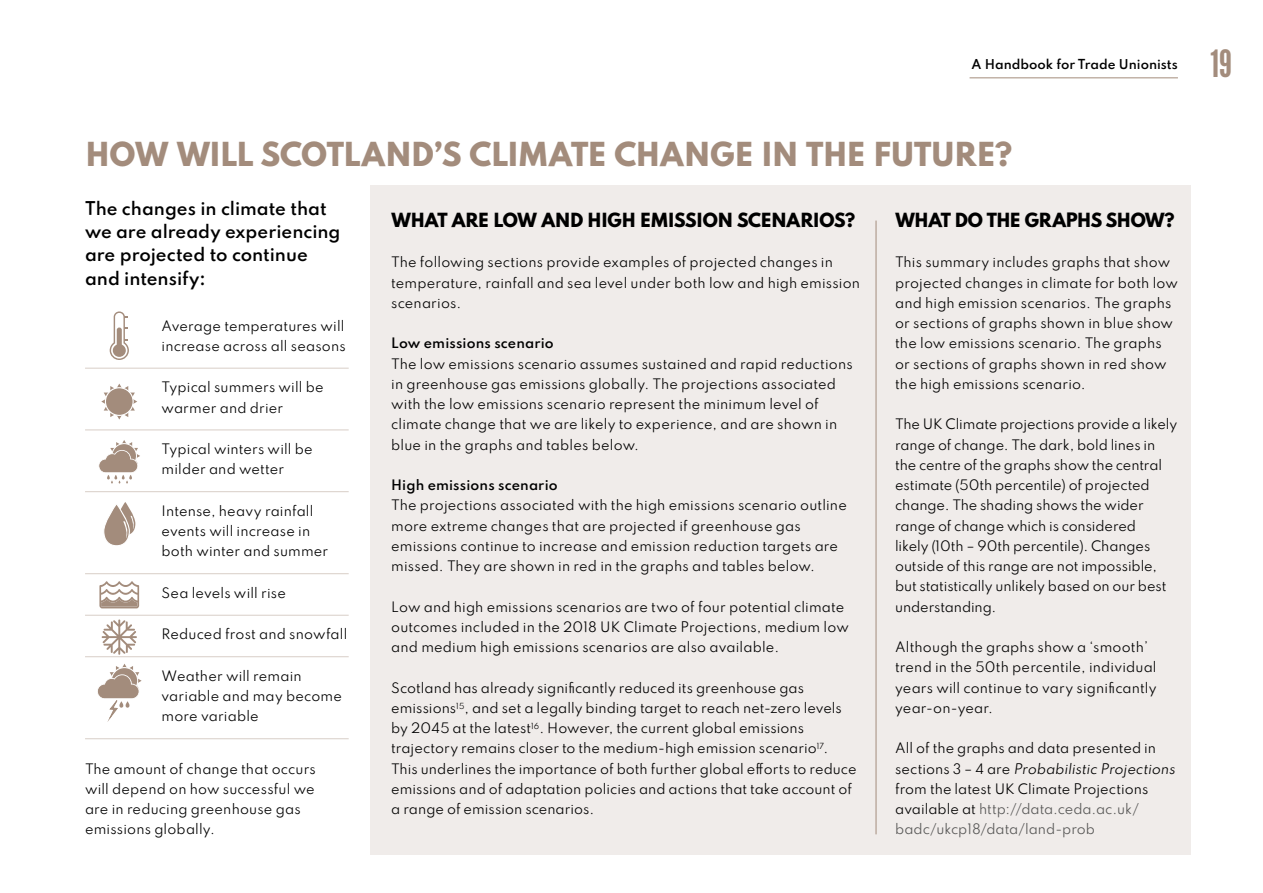
<style>
.page{position:relative;width:1263px;height:893px;background:#fff}
.page>*{position:absolute;margin:0;border:0;box-sizing:border-box;transform-origin:0 0}
.t1{font:37.5px "League Gothic";color:#a38c7c}
.t2{font:800 29.25px "Spartan";letter-spacing:-.025em;color:#a38c7c}
.t3{font:800 17.25px "Spartan";letter-spacing:-.045em;color:#000}
.t4{font:600 16.5px/23.2px "Spartan";letter-spacing:-.005em;color:#000}
.t5{font:12.75px/20.2px "Spartan";letter-spacing:.01em;color:#000}
.t6{font:12.75px/20.2px "Spartan";letter-spacing:-.01em;color:#000}
.t7{font:600 12.75px "Spartan";letter-spacing:.01em;color:#000}
.t8{font:600 12px "Spartan";color:#000}
.s1{color:#575756}
</style>
<div class="page">
<hr style="left:969px;top:77px;width:209px;height:1px;background:#a38c7c">
<div style="left:370px;top:185px;width:821px;height:670px;background:#f0ecea"></div>
<hr style="left:876px;top:221px;width:1px;height:613px;background:#a38c7c">
<hr style="left:85px;top:368px;width:264px;height:1px;background:#d8cec7">
<hr style="left:85px;top:430px;width:264px;height:1px;background:#d8cec7">
<hr style="left:85px;top:491px;width:264px;height:1px;background:#d8cec7">
<hr style="left:85px;top:573px;width:264px;height:1px;background:#d8cec7">
<hr style="left:85px;top:615px;width:264px;height:1px;background:#d8cec7">
<hr style="left:85px;top:656px;width:264px;height:1px;background:#d8cec7">
<hr style="left:85px;top:738px;width:264px;height:1px;background:#d8cec7">
<svg style="left:101px;top:384px;width:36px;height:36px"></svg>
<svg style="left:102px;top:619px;width:35px;height:36px"></svg>
<svg style="left:104px;top:502px;width:32px;height:44px"></svg>
<svg style="left:99px;top:440px;width:41px;height:43px"></svg>
<svg style="left:110px;top:311px;width:19px;height:49px"></svg>
<svg style="left:99px;top:581px;width:40px;height:27px"></svg>
<svg style="left:97px;top:664px;width:45px;height:58px"></svg>
<p class="t8" style="left:971px;top:55px;width:208px">A Handbook for Trade Unionists</p>
<h2 class="t2" style="left:85px;top:131px;width:929px">HOW WILL SCOTLAND’S CLIMATE CHANGE IN THE FUTURE?</h2>
<p class="t4" style="left:85px;top:196px;width:257px">The changes in climate that we are already experiencing are projected to continue and intensify:</p>
<h3 class="t3" style="left:391px;top:206px;width:465px">WHAT ARE LOW AND HIGH EMISSION SCENARIOS?</h3>
<p class="t5" style="left:391px;top:252px;width:470px">The following sections provide examples of projected changes in temperature, rainfall and sea level under both low and high emission scenarios.</p>
<p class="t7" style="left:391px;top:333px;width:164px">Low emissions scenario</p>
<p class="t5" style="left:391px;top:353px;width:463px">The low emissions scenario assumes sustained and rapid reductions in greenhouse gas emissions globally. The projections associated with the low emissions scenario represent the minimum level of climate change that we are likely to experience, and are shown in blue in the graphs and tables below.</p>
<p class="t7" style="left:391px;top:475px;width:168px">High emissions scenario</p>
<p class="t5" style="left:391px;top:495px;width:457px">The projections associated with the high emissions scenario outline more extreme changes that are projected if greenhouse gas emissions continue to increase and emission reduction targets are missed. They are shown in red in the graphs and tables below.</p>
<p class="t5" style="left:391px;top:596px;width:459px">Low and high emissions scenarios are two of four potential climate outcomes included in the 2018 UK Climate Projections, medium low and medium high emissions scenarios are also available.</p>
<p class="t5" style="left:391px;top:677px;width:467px">Scotland has already significantly reduced its greenhouse gas emissions<sup>15</sup>, and set a legally binding target to reach net-zero levels by 2045 at the latest<sup>16</sup>. However, the current global emissions trajectory remains closer to the medium-high emission scenario<sup>17</sup>.<br>This underlines the importance of both further global efforts to reduce emissions and of adaptation policies and actions that take account of a range of emission scenarios.</p>
<p class="t5" style="left:162px;top:315px;width:186px">Average temperatures will increase across all seasons</p>
<p class="t5" style="left:162px;top:377px;width:164px">Typical summers will be warmer and drier</p>
<p class="t5" style="left:162px;top:438px;width:153px">Typical winters will be milder and wetter</p>
<p class="t5" style="left:162px;top:500px;width:168px">Intense, heavy rainfall events will increase in both winter and summer</p>
<p class="t5" style="left:162px;top:582px;width:126px">Sea levels will rise</p>
<p class="t5" style="left:162px;top:624px;width:187px">Reduced frost and snowfall</p>
<p class="t5" style="left:162px;top:665px;width:182px">Weather will remain variable and may become more variable</p>
<p class="t5" style="left:85px;top:758px;width:232px">The amount of change that occurs will depend on how successful we are in reducing greenhouse gas emissions globally.</p>
<h3 class="t3" style="left:895px;top:206px;width:281px">WHAT DO THE GRAPHS SHOW?</h3>
<p class="t5" style="left:895px;top:252px;width:284px">This summary includes graphs that show projected changes in climate for both low and high emission scenarios. The graphs or sections of graphs shown in blue show the low emissions scenario. The graphs or sections of graphs shown in red show the high emissions scenario.</p>
<p class="t6" style="left:895px;top:414px;width:284px">The UK Climate projections provide a likely range of change. The dark, bold lines in the centre of the graphs show the central estimate (50th percentile) of projected change. The shading shows the wider range of change which is considered<br>likely (10th – 90th percentile). Changes outside of this range are not impossible, but statistically unlikely based on our best understanding.</p>
<p class="t5" style="left:895px;top:636px;width:263px">Although the graphs show a ‘smooth’ trend in the 50th percentile, individual years will continue to vary significantly year-on-year.</p>
<p class="t5" style="left:895px;top:738px;width:284px">All of the graphs and data presented in<br>s e c t i o n s 3 – 4 a re Probabilistic Projections from the latest UK Climate Projections available at <span class="s1">http://data.ceda.ac.uk/ badc/ukcp18/data/land-prob</span></p>
<h1 class="t1" style="left:1210px;top:41px;width:23px">19</h1>
</div>
